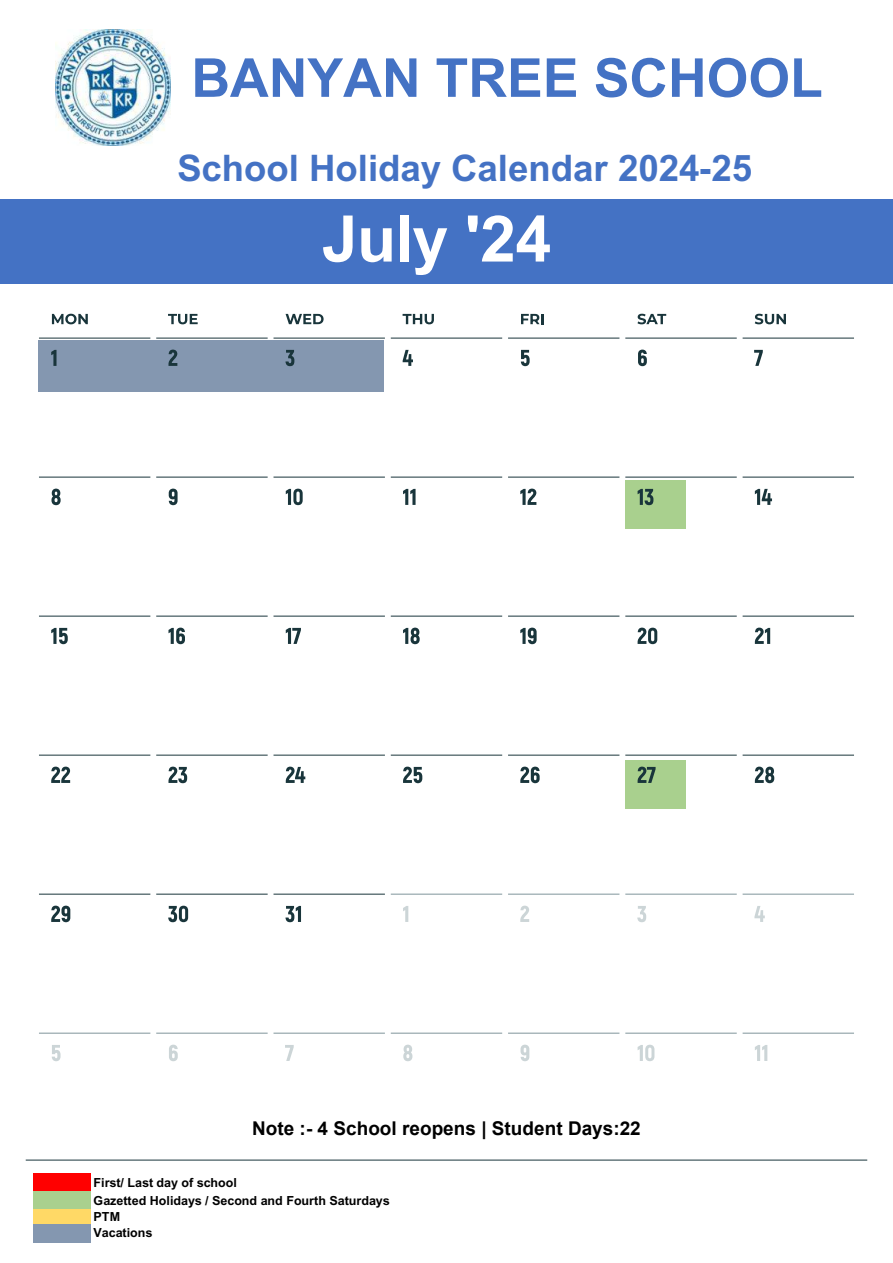
<style>
.page{position:relative;width:893px;height:1263px;background:#fff}
.page>*{position:absolute;margin:0;border:0;box-sizing:border-box;transform-origin:0 0}
.t1{font:700 64.2px "Arial";letter-spacing:-.01em;color:#fff}
.t2{font:700 53.7px "Arial";color:#4472c4}
.t3{font:700 36.6px "Arial";color:#4472c4}
.t4{font:700 19.05px "Arial";color:#000}
.t5{font:700 12.6px/17px "Arial";color:#000}
</style>
<div class="page">
<div style="left:0;top:199px;width:893px;height:84px;background:#4472c4"></div>
<hr style="left:26px;top:1160px;width:841px;height:1px;background:#19353b">
<div style="left:34px;top:1173px;width:57px;height:18px;background:#f00"></div>
<div style="left:34px;top:1191px;width:57px;height:18px;background:#a9d08e"></div>
<div style="left:34px;top:1208px;width:57px;height:16px;background:#ffd966"></div>
<div style="left:34px;top:1224px;width:57px;height:19px;background:#8497b0"></div>
<div style="left:626px;top:480px;width:60px;height:48px;background:#a9d08e"></div>
<div style="left:626px;top:760px;width:60px;height:49px;background:#a9d08e"></div>
<div style="left:38px;top:340px;width:346px;height:51px;background:#8497b0"></div>
<svg style="left:51px;top:350px;width:6px;height:16px"></svg>
<svg style="left:168px;top:350px;width:9px;height:16px"></svg>
<svg style="left:285px;top:350px;width:9px;height:16px"></svg>
<svg style="left:403px;top:350px;width:10px;height:16px"></svg>
<svg style="left:521px;top:350px;width:9px;height:16px"></svg>
<svg style="left:638px;top:350px;width:9px;height:16px"></svg>
<svg style="left:754px;top:350px;width:9px;height:16px"></svg>
<svg style="left:51px;top:489px;width:10px;height:16px"></svg>
<svg style="left:169px;top:489px;width:9px;height:16px"></svg>
<svg style="left:286px;top:489px;width:17px;height:16px"></svg>
<svg style="left:403px;top:489px;width:13px;height:16px"></svg>
<svg style="left:520px;top:489px;width:16px;height:16px"></svg>
<svg style="left:638px;top:489px;width:15px;height:16px"></svg>
<svg style="left:755px;top:489px;width:17px;height:16px"></svg>
<svg style="left:51px;top:628px;width:17px;height:16px"></svg>
<svg style="left:168px;top:628px;width:17px;height:16px"></svg>
<svg style="left:286px;top:628px;width:15px;height:16px"></svg>
<svg style="left:403px;top:628px;width:17px;height:16px"></svg>
<svg style="left:520px;top:628px;width:17px;height:16px"></svg>
<svg style="left:638px;top:628px;width:19px;height:16px"></svg>
<svg style="left:755px;top:628px;width:15px;height:16px"></svg>
<svg style="left:51px;top:767px;width:19px;height:16px"></svg>
<svg style="left:168px;top:767px;width:19px;height:16px"></svg>
<svg style="left:286px;top:767px;width:19px;height:16px"></svg>
<svg style="left:403px;top:767px;width:19px;height:16px"></svg>
<svg style="left:520px;top:767px;width:20px;height:16px"></svg>
<svg style="left:638px;top:767px;width:18px;height:16px"></svg>
<svg style="left:755px;top:767px;width:19px;height:16px"></svg>
<svg style="left:51px;top:906px;width:19px;height:16px"></svg>
<svg style="left:168px;top:906px;width:20px;height:16px"></svg>
<svg style="left:285px;top:906px;width:16px;height:16px"></svg>
<svg style="left:403px;top:906px;width:5px;height:16px"></svg>
<svg style="left:520px;top:906px;width:9px;height:16px"></svg>
<svg style="left:637px;top:906px;width:9px;height:16px"></svg>
<svg style="left:754px;top:906px;width:11px;height:16px"></svg>
<svg style="left:52px;top:1045px;width:9px;height:16px"></svg>
<svg style="left:169px;top:1045px;width:9px;height:16px"></svg>
<svg style="left:285px;top:1045px;width:9px;height:16px"></svg>
<svg style="left:403px;top:1045px;width:9px;height:16px"></svg>
<svg style="left:521px;top:1045px;width:8px;height:16px"></svg>
<svg style="left:638px;top:1045px;width:16px;height:16px"></svg>
<svg style="left:755px;top:1045px;width:12px;height:16px"></svg>
<svg style="left:52px;top:314px;width:36px;height:10px"></svg>
<svg style="left:168px;top:314px;width:30px;height:10px"></svg>
<svg style="left:286px;top:314px;width:38px;height:10px"></svg>
<svg style="left:403px;top:314px;width:31px;height:10px"></svg>
<svg style="left:521px;top:314px;width:23px;height:10px"></svg>
<svg style="left:637px;top:314px;width:29px;height:10px"></svg>
<svg style="left:755px;top:314px;width:31px;height:10px"></svg>
<hr style="left:39px;top:338px;width:111px;height:1px;background:#19353b">
<hr style="left:156px;top:338px;width:112px;height:1px;background:#19353b">
<hr style="left:273px;top:338px;width:112px;height:1px;background:#19353b">
<hr style="left:391px;top:338px;width:111px;height:1px;background:#19353b">
<hr style="left:743px;top:338px;width:111px;height:1px;background:#19353b">
<hr style="left:508px;top:338px;width:111px;height:1px;background:#19353b">
<hr style="left:625px;top:338px;width:112px;height:1px;background:#19353b">
<hr style="left:39px;top:477px;width:111px;height:1px;background:#19353b">
<hr style="left:156px;top:477px;width:112px;height:1px;background:#19353b">
<hr style="left:273px;top:477px;width:112px;height:1px;background:#19353b">
<hr style="left:391px;top:477px;width:111px;height:1px;background:#19353b">
<hr style="left:743px;top:477px;width:111px;height:1px;background:#19353b">
<hr style="left:508px;top:477px;width:111px;height:1px;background:#19353b">
<hr style="left:625px;top:477px;width:112px;height:1px;background:#19353b">
<hr style="left:39px;top:616px;width:111px;height:1px;background:#19353b">
<hr style="left:156px;top:616px;width:112px;height:1px;background:#19353b">
<hr style="left:273px;top:616px;width:112px;height:1px;background:#19353b">
<hr style="left:391px;top:616px;width:111px;height:1px;background:#19353b">
<hr style="left:743px;top:616px;width:111px;height:1px;background:#19353b">
<hr style="left:508px;top:616px;width:111px;height:1px;background:#19353b">
<hr style="left:625px;top:616px;width:112px;height:1px;background:#19353b">
<hr style="left:39px;top:755px;width:111px;height:1px;background:#19353b">
<hr style="left:156px;top:755px;width:112px;height:1px;background:#19353b">
<hr style="left:273px;top:755px;width:112px;height:1px;background:#19353b">
<hr style="left:391px;top:755px;width:111px;height:1px;background:#19353b">
<hr style="left:743px;top:755px;width:111px;height:1px;background:#19353b">
<hr style="left:508px;top:755px;width:111px;height:1px;background:#19353b">
<hr style="left:625px;top:755px;width:112px;height:1px;background:#19353b">
<hr style="left:39px;top:894px;width:111px;height:1px;background:#19353b">
<hr style="left:156px;top:894px;width:112px;height:1px;background:#19353b">
<hr style="left:273px;top:894px;width:112px;height:1px;background:#19353b">
<hr style="left:391px;top:894px;width:111px;height:1px;background:#7f959b">
<hr style="left:743px;top:894px;width:111px;height:1px;background:#7f959b">
<hr style="left:508px;top:894px;width:111px;height:1px;background:#7f959b">
<hr style="left:625px;top:894px;width:112px;height:1px;background:#7f959b">
<hr style="left:39px;top:1033px;width:111px;height:1px;background:#7f959b">
<hr style="left:156px;top:1033px;width:112px;height:1px;background:#7f959b">
<hr style="left:273px;top:1033px;width:112px;height:1px;background:#7f959b">
<hr style="left:391px;top:1033px;width:111px;height:1px;background:#7f959b">
<hr style="left:743px;top:1033px;width:111px;height:1px;background:#7f959b">
<hr style="left:508px;top:1033px;width:111px;height:1px;background:#7f959b">
<hr style="left:625px;top:1033px;width:112px;height:1px;background:#7f959b">
<img style="left:55px;top:30px;width:115px;height:116px">
<h2 class="t2" style="left:191px;top:46px;width:633px">BANYAN TREE SCHOOL</h2>
<h3 class="t3" style="left:177px;top:146px;width:577px">School Holiday Calendar 2024-25</h3>
<h1 class="t1" style="left:322px;top:201px;width:231px">July '24</h1>
<h3 class="t4" style="left:252px;top:1115px;width:390px">Note :- 4 School reopens | Student Days:22</h3>
<p class="t5" style="left:94px;top:1174px;width:298px;line-height:17.5px">First/ Last day of school<br>Gazetted Holidays / Second and Fourth Saturdays</p>
<p class="t5" style="left:94px;top:1208px;width:60px">PTM<br>Vacations</p>
</div>
